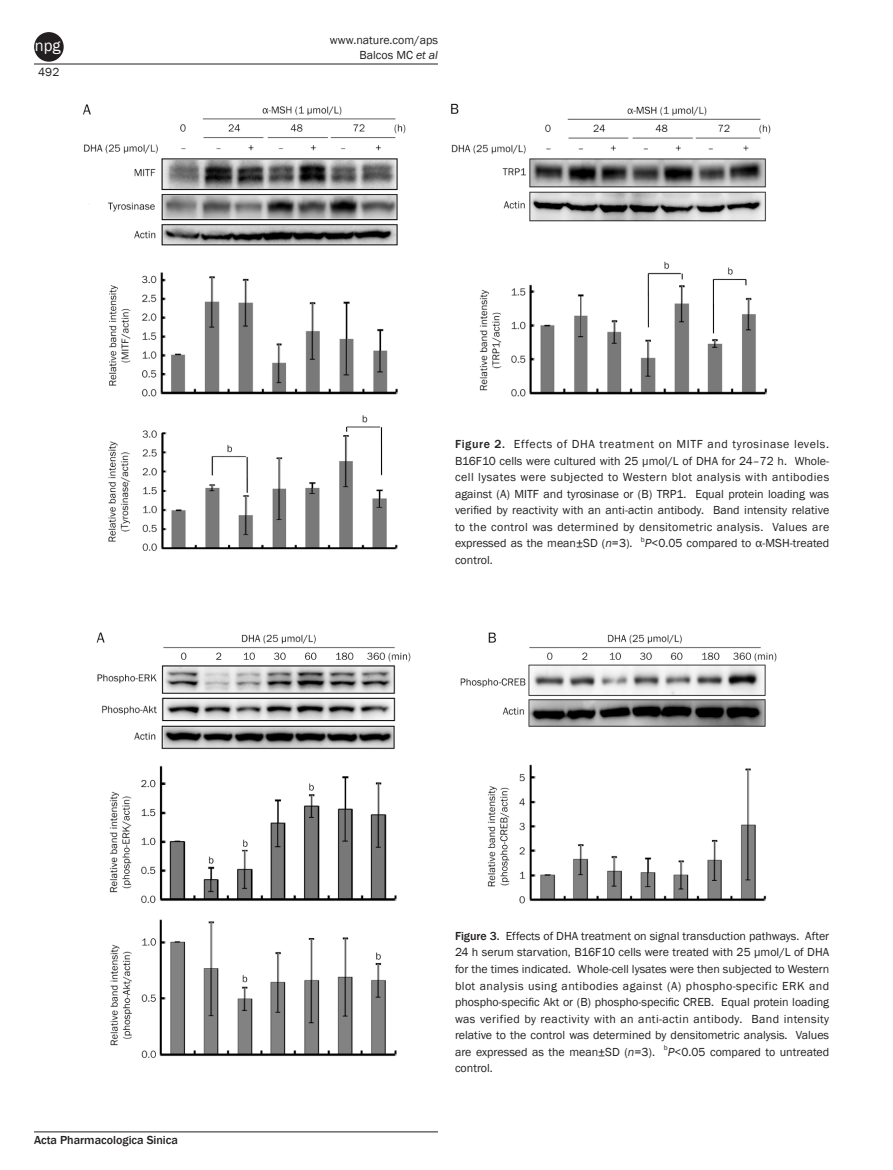
<style>
.page{position:relative;width:893px;height:1170px;background:#fff}
.page>*{position:absolute;margin:0;border:0;box-sizing:border-box;transform-origin:0 0}
.t1{font:16.5px "Franklin Gothic Book 2";color:#fff}
.图表注{font:12px/16.5px "Franklin Gothic Book 2";color:#231f20;text-align:justify}
.t2{font:500 12px "Franklin Gothic";color:#231f20}
.s1{font-family:"Franklin Gothic";font-style:italic}
.s2{font-family:"Franklin Gothic";font-weight:500}
.s3{font-family:"Franklin Gothic"}
</style>
<div class="page">
<hr style="left:34px;top:64px;width:404px;height:1px;background:#231f20">
<hr style="left:34px;top:1131px;width:404px;height:1px;background:#231f20">
<div style="left:34px;top:32px;width:30px;height:30px;background:#231f20;border-radius:50%"></div>
<img style="left:83px;top:103px;width:687px;height:448px">
<img style="left:96px;top:632px;width:681px;height:426px">
<h1 class="t1" style="left:35px;top:35px;width:27px">npg</h1>
<p class="图表注" style="left:38px;top:64px;width:23px">492</p>
<p class="t2" style="left:34px;top:1132px;width:145px">Acta Pharmacologica Sinica</p>
<p class="图表注" style="left:330px;top:32px;width:110px;line-height:15px;text-align:right">www.nature.com/aps<br>Balcos MC <span class="s1">et al</span></p>
<p class="图表注" style="left:455px;top:436px;width:376px"><span class="s2">Figure 2.</span> Effects of DHA treatment on MITF and tyrosinase levels.<br><span class="s3">B16F10 cells were cultured with 25 µmol/L of DHA for 24–72 h. Whole&shy;</span>cell lysates were subjected to Western blot analysis with antibodies against (A) MITF and tyrosinase or (B) TRP1. Equal protein loading was <span class="s3">verified by reactivity with an anti-actin antibody. Band intensity relative </span>to the control was determined by densitometric analysis. Values are expressed as the mean±SD (<span class="s1">n</span>=3). <sup>b</sup><span class="s1">P</span><span class="s3">&lt;0.05 compared to α-MSH-treated </span>control.</p>
<p class="图表注" style="left:455px;top:927px;width:376px"><span class="s2">Figure 3.</span> Effects of DHA treatment on signal transduction pathways. After <span class="s3">24 h serum starvation, B16F10 cells were treated with 25 µmol/L of DHA </span>for the times indicated. Whole-cell lysates were then subjected to Western blot analysis using antibodies against (A) phospho-specific ERK and <span class="s3">phospho-specific Akt or (B) phospho-specific CREB. Equal protein loading </span>was verified by reactivity with an anti-actin antibody. Band intensity relative to the control was determined by densitometric analysis. Values are expressed as the mean±SD (<span class="s1">n</span>=3). <sup>b</sup><span class="s1">P</span>&lt;0.05 compared to untreated control.</p>
</div>
